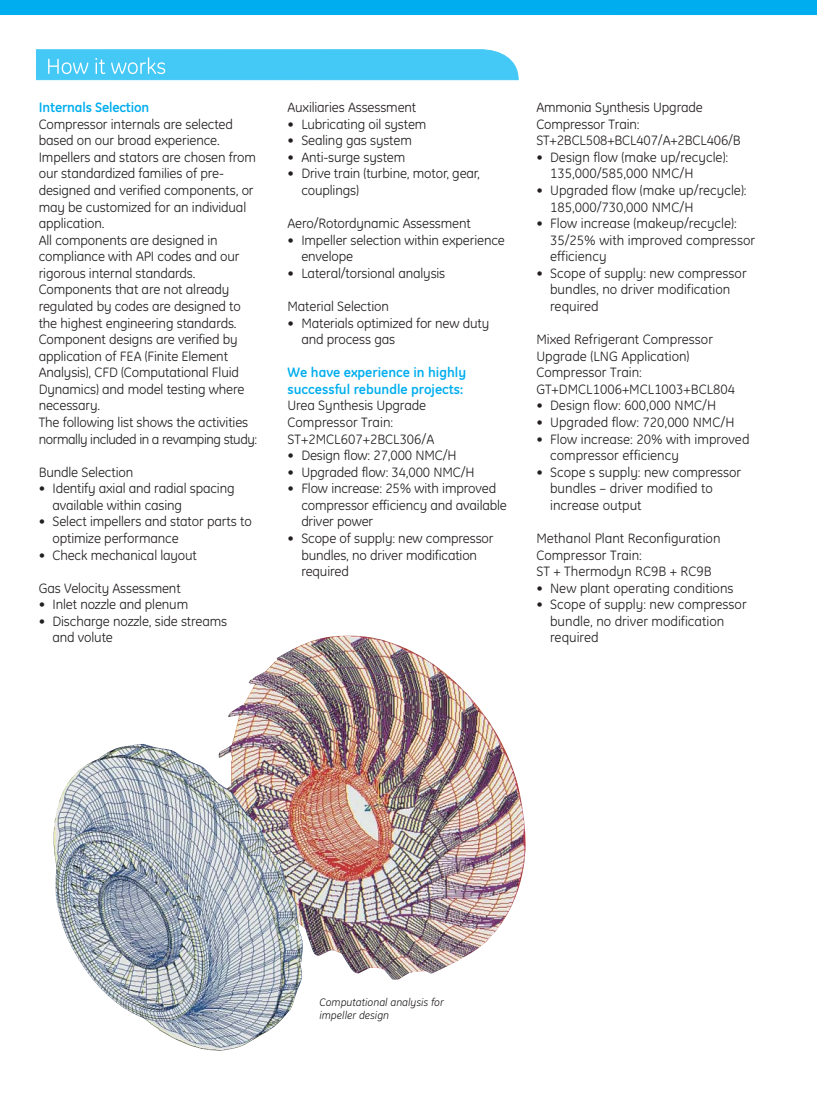
<style>
.page{position:relative;width:817px;height:1098px;background:#fff}
.page>*{position:absolute;margin:0;border:0;box-sizing:border-box;transform-origin:0 0}
.t1{font:13.8px/16.5px "GE Inspira";letter-spacing:-.01em;color:#231f20}
.t2{font:700 13.8px/16.5px "GE Inspira";color:#00aeef}
.t3{font:italic 11.1px/13.2px "GE Inspira";color:#231f20}
</style>
<div class="page">
<img style="left:228px;top:635px;width:298px;height:344px">
<div style="left:0;top:0;width:816px;height:16px;background:#00aeef"></div>
<img style="left:53px;top:743px;width:250px;height:307px">
<svg style="left:36px;top:49px;width:483px;height:31px;background:#4ccaf5"></svg>
<p class="t2" style="left:39px;top:100px;width:112px">Internals Selection</p>
<p class="t1" style="left:39px;top:117px;width:220px">Compressor internals are selected based on our broad experience.<br>Impellers and stators are chosen from our standardized families of pre&shy;designed and verified components, or may be customized for an individual application.<br>All components are designed in compliance with API codes and our rigorous internal standards.<br>Components that are not already regulated by codes are designed to the highest engineering standards.<br>Component designs are verified by application of FEA (Finite Element<br>Analysis), CFD (Computational Fluid<br>Dynamics) and model testing where necessary.<br>The following list shows the activities normally included in a revamping study:</p>
<p class="t1" style="left:39px;top:464px;width:96px">Bundle Selection</p>
<p class="t1" style="left:52px;top:481px;width:183px;text-indent:-14px">• Identify axial and radial spacing available within casing</p>
<p class="t1" style="left:52px;top:514px;width:201px;text-indent:-14px">• Select impellers and stator parts to optimize performance</p>
<p class="t1" style="left:39px;top:547px;width:160px">• Check mechanical layout</p>
<p class="t1" style="left:39px;top:580px;width:143px">Gas Velocity Assessment</p>
<p class="t1" style="left:39px;top:597px;width:151px">• Inlet nozzle and plenum</p>
<p class="t1" style="left:52px;top:613px;width:176px;text-indent:-14px">• Discharge nozzle, side streams and volute</p>
<p class="t1" style="left:287px;top:100px;width:130px">Auxiliaries Assessment</p>
<p class="t1" style="left:287px;top:117px;width:140px">• Lubricating oil system</p>
<p class="t1" style="left:287px;top:133px;width:126px">• Sealing gas system</p>
<p class="t1" style="left:287px;top:150px;width:119px">• Anti-surge system</p>
<p class="t1" style="left:301px;top:166px;width:180px;text-indent:-14px">• Drive train (turbine, motor, gear, couplings)</p>
<p class="t1" style="left:287px;top:216px;width:185px">Aero/Rotordynamic Assessment</p>
<p class="t1" style="left:301px;top:233px;width:205px;text-indent:-14px">• Impeller selection within experience envelope</p>
<p class="t1" style="left:287px;top:266px;width:159px">• Lateral/torsional analysis</p>
<p class="t1" style="left:287px;top:299px;width:103px">Material Selection</p>
<p class="t1" style="left:301px;top:315px;width:189px;text-indent:-14px">• Materials optimized for new duty and process gas</p>
<p class="t2" style="left:287px;top:365px;width:180px">We have experience in highly successful rebundle projects:</p>
<p class="t1" style="left:287px;top:398px;width:148px">Urea Synthesis Upgrade<br>Compressor Train:<br>ST+2MCL607+2BCL306/A</p>
<p class="t1" style="left:287px;top:448px;width:170px">• Design flow: 27,000 NMC/H</p>
<p class="t1" style="left:287px;top:464px;width:188px">• Upgraded flow: 34,000 NMC/H</p>
<p class="t1" style="left:301px;top:481px;width:207px;text-indent:-14px">• Flow increase: 25% with improved compressor efficiency and available driver power</p>
<p class="t1" style="left:301px;top:531px;width:194px;text-indent:-14px">• Scope of supply: new compressor bundles, no driver modification required</p>
<p class="t1" style="left:536px;top:100px;width:206px">Ammonia Synthesis Upgrade<br>Compressor Train:<br>ST+2BCL508+BCL407/A+2BCL406/B</p>
<p class="t1" style="left:550px;top:150px;width:180px;text-indent:-14px">• Design flow (make up/recycle):<br>135,000/585,000 NMC/H</p>
<p class="t1" style="left:550px;top:183px;width:198px;text-indent:-14px">• Upgraded flow (make up/recycle):<br>185,000/730,000 NMC/H</p>
<p class="t1" style="left:550px;top:216px;width:206px;text-indent:-14px">• Flow increase (makeup/recycle):<br>35/25% with improved compressor efficiency</p>
<p class="t1" style="left:550px;top:266px;width:198px;text-indent:-14px">• Scope of supply: new compressor bundles, no driver modification required</p>
<p class="t1" style="left:536px;top:332px;width:200px">Mixed Refrigerant Compressor<br>Upgrade (LNG Application)<br>Compressor Train:<br>GT+DMCL1006+MCL1003+BCL804</p>
<p class="t1" style="left:536px;top:398px;width:181px">• Design flow: 600,000 NMC/H</p>
<p class="t1" style="left:536px;top:415px;width:200px">• Upgraded flow: 720,000 NMC/H</p>
<p class="t1" style="left:550px;top:431px;width:201px;text-indent:-14px">• Flow increase: 20% with improved compressor efficiency</p>
<p class="t1" style="left:550px;top:464px;width:192px;text-indent:-14px">• Scope s supply: new compressor bundles – driver modified to increase output</p>
<p class="t1" style="left:536px;top:531px;width:186px">Methanol Plant Reconfiguration<br>Compressor Train:<br>ST + Thermodyn RC9B + RC9B</p>
<p class="t1" style="left:536px;top:580px;width:199px">• New plant operating conditions</p>
<p class="t1" style="left:550px;top:597px;width:198px;text-indent:-14px">• Scope of supply: new compressor bundle, no driver modification required</p>
<p class="t3" style="left:319px;top:996px;width:126px">Computational analysis for impeller design</p>
</div>
